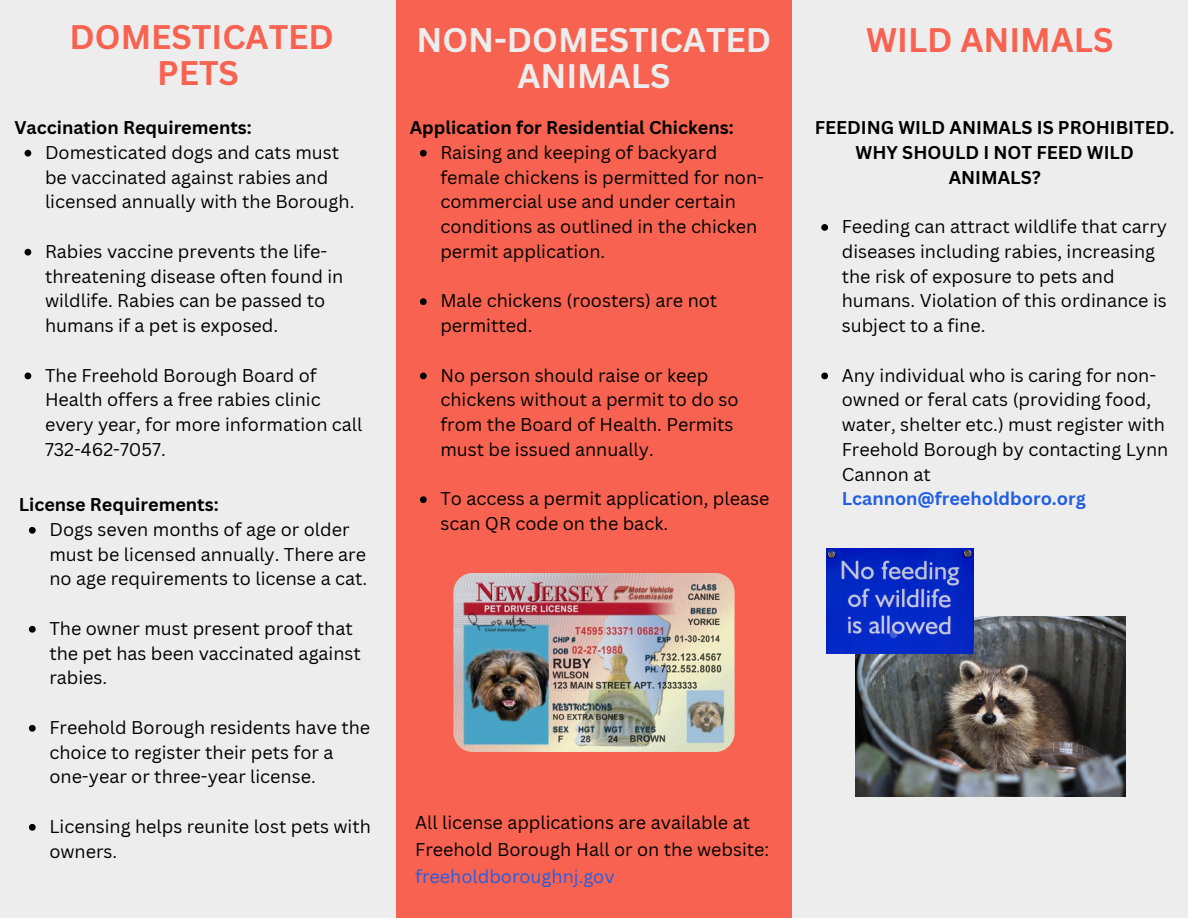
<style>
.page{position:relative;width:1188px;height:918px;background:#ededed}
.page>*{position:absolute;margin:0;border:0;box-sizing:border-box;transform-origin:0 0}
.t1{font:700 33.15px/36px "Canva Sans";color:#f86250;text-align:center}
.t2{font:700 33.15px/36px "Canva Sans";color:#ededed;text-align:center}
.t3{font:18px/24.8px "Canva Sans";color:#000}
.t4{font:700 18px/24.8px "Canva Sans";color:#000;text-align:center}
.s1{color:#225ee4}
.s2{font-weight:700;color:#225ee4}
</style>
<div class="page">
<div style="left:396px;top:0;width:396px;height:918px;background:#f86250"></div>
<img style="left:855px;top:617px;width:270px;height:180px">
<img style="left:827px;top:549px;width:147px;height:104px">
<img style="left:453px;top:573px;width:282px;height:179px;border-radius:19px">
<svg style="left:821px;top:224px;width:7px;height:7px"></svg>
<svg style="left:821px;top:373px;width:7px;height:6px"></svg>
<svg style="left:25px;top:150px;width:6px;height:7px"></svg>
<svg style="left:25px;top:249px;width:6px;height:7px"></svg>
<svg style="left:25px;top:373px;width:6px;height:6px"></svg>
<svg style="left:29px;top:527px;width:7px;height:7px"></svg>
<svg style="left:29px;top:626px;width:7px;height:7px"></svg>
<svg style="left:29px;top:725px;width:7px;height:7px"></svg>
<svg style="left:29px;top:824px;width:7px;height:7px"></svg>
<svg style="left:420px;top:150px;width:7px;height:7px"></svg>
<svg style="left:420px;top:298px;width:7px;height:7px"></svg>
<svg style="left:420px;top:373px;width:7px;height:6px"></svg>
<svg style="left:420px;top:496px;width:7px;height:7px"></svg>
<p class="t1" style="left:70px;top:18px;width:266px">DOMESTICATED<br>PETS</p>
<h3 class="t4" style="left:14px;top:115px;width:239px">Vaccination Requirements:</h3>
<p class="t3" style="left:45px;top:139px;width:311px">Domesticated dogs and cats must be vaccinated against rabies and licensed annually with the Borough.</p>
<p class="t3" style="left:45px;top:238px;width:300px">Rabies vaccine prevents the life&shy;threatening disease often found in wildlife. Rabies can be passed to humans if a pet is exposed.</p>
<p class="t3" style="left:45px;top:362px;width:319px">The Freehold Borough Board of<br>Health offers a free rabies clinic every year, for more information call<br>732-462-7057.</p>
<h1 class="t4" style="left:19px;top:492px;width:201px">License Requirements:</h1>
<h3 class="t3" style="left:49px;top:517px;width:319px">Dogs seven months of age or older must be licensed annually. There are no age requirements to license a cat.</h3>
<p class="t3" style="left:49px;top:616px;width:313px">The owner must present proof that the pet has been vaccinated against rabies.</p>
<p class="t3" style="left:49px;top:715px;width:322px">Freehold Borough residents have the choice to register their pets for a one-year or three-year license.</p>
<p class="t3" style="left:49px;top:814px;width:323px">Licensing helps reunite lost pets with owners.</p>
<p class="t2" style="left:416px;top:21px;width:356px">NON-DOMESTICATED<br>ANIMALS</p>
<p class="t4" style="left:410px;top:115px;width:325px">Application for Residential Chickens:</p>
<h1 class="t3" style="left:440px;top:139px;width:325px">Raising and keeping of backyard female chickens is permitted for non&shy;commercial use and under certain conditions as outlined in the chicken permit application.</h1>
<h2 class="t3" style="left:440px;top:288px;width:278px">Male chickens (roosters) are not permitted.</h2>
<p class="t3" style="left:440px;top:362px;width:300px">No person should raise or keep chickens without a permit to do so from the Board of Health. Permits must be issued annually.</p>
<p class="t3" style="left:440px;top:486px;width:330px">To access a permit application, please scan QR code on the back.</p>
<p class="t3" style="left:415px;top:809px;width:356px;line-height:27px">All license applications are available at<br>Freehold Borough Hall or on the website: <span class="s1">freeholdboroughnj.gov</span></p>
<p class="t1" style="left:866px;top:21px;width:249px">WILD ANIMALS</p>
<p class="t4" style="left:815px;top:115px;width:361px">FEEDING WILD ANIMALS IS PROHIBITED.<br>WHY SHOULD I NOT FEED WILD<br>ANIMALS?</p>
<p class="t3" style="left:842px;top:214px;width:327px">Feeding can attract wildlife that carry diseases including rabies, increasing the risk of exposure to pets and humans. Violation of this ordinance is subject to a fine.</p>
<p class="t3" style="left:842px;top:362px;width:328px">Any individual who is caring for non&shy;owned or feral cats (providing food, water, shelter etc.) must register with<br>Freehold Borough by contacting Lynn<br>Cannon at<br><span class="s2">Lcannon@freeholdboro.org</span></p>
</div>
